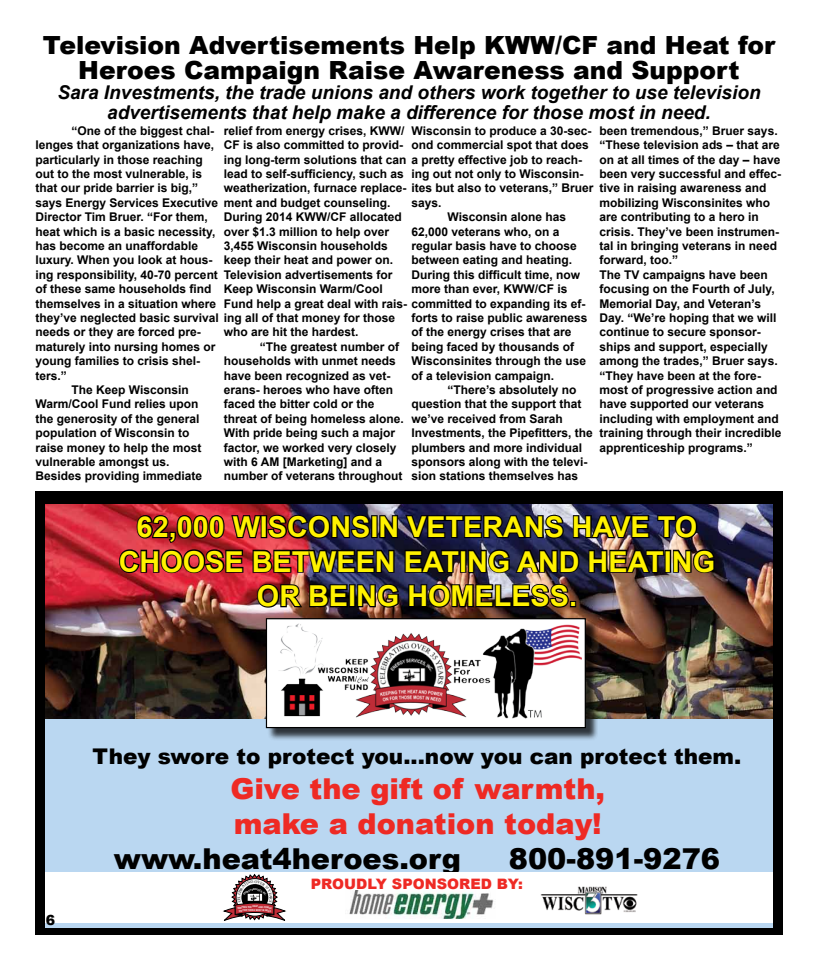
<style>
.page{position:relative;width:819px;height:972px;background:#fff}
.page>*{position:absolute;margin:0;border:0;box-sizing:border-box;transform-origin:0 0}
.t1{font:700 28.8px "Arial";color:#fff200}
.t2{font:900 28.8px/34.6px "Arial";color:#ee2a24}
.t3{font:900 28.8px "Arial";color:#000}
.t4{font:900 25px/25px "Arial";color:#000;text-align:center}
.t5{font:900 21.6px "Arial";color:#000}
.t6{font:italic 700 19px/20px "Arial";color:#000;text-align:center}
.t7{font:900 14.4px "Arial";color:#ee2a24}
.t8{font:900 14px "Arial";color:#000}
.t9{font:700 12px/14.4px "Arial";color:#000}
.t10{font:700 2.6px "Arial Narrow";color:#fff}
</style>
<div class="page">
<div style="left:36px;top:492px;width:747px;height:443px;background:#000"></div>
<div style="left:46px;top:710px;width:727px;height:217px;background:#bad7f1"></div>
<img style="left:46px;top:505px;width:727px;height:214px">
<div style="left:267px;top:620px;width:331px;height:121px;background:#000;opacity:.75"></div>
<div style="left:266px;top:619px;width:319px;height:109px;background:#fff"></div>
<img style="left:279px;top:624px;width:303px;height:95px">
<div style="left:266px;top:618px;width:320px;height:110px;border:1px solid #000"></div>
<img style="left:118px;top:512px;width:598px;height:97px">
<div style="left:46px;top:872px;width:727px;height:51px;background:#fff"></div>
<img style="left:540px;top:886px;width:98px;height:29px">
<img style="left:349px;top:890px;width:145px;height:29px">
<svg style="left:224px;top:874px;width:61px;height:47px"></svg>
<h2 class="t4" style="left:43px;top:32px;width:734px">Television Advertisements Help KWW/CF and Heat for<br>Heroes Campaign Raise Awareness and Support</h2>
<h3 class="t6" style="left:57px;top:83px;width:705px">Sara Investments, the trade unions and others work together to use television advertisements that help make a difference for those most in need.</h3>
<p class="t9" style="left:72px;top:124px;width:144px">“One of the biggest chal-</p>
<p class="t9" style="left:36px;top:138px;width:180px">lenges that organizations have,</p>
<p class="t9" style="left:36px;top:152px;width:169px">particularly in those reaching</p>
<p class="t9" style="left:36px;top:167px;width:168px">out to the most vulnerable, is</p>
<p class="t9" style="left:36px;top:181px;width:164px">that our pride barrier is big,”</p>
<p class="t9" style="left:36px;top:196px;width:184px">says Energy Services Executive</p>
<p class="t9" style="left:36px;top:210px;width:174px">Director Tim Bruer. “For them,</p>
<p class="t9" style="left:36px;top:224px;width:181px">heat which is a basic necessity,</p>
<p class="t9" style="left:36px;top:239px;width:164px">has become an unaffordable</p>
<p class="t9" style="left:36px;top:253px;width:179px">luxury. When you look at hous-</p>
<p class="t9" style="left:36px;top:268px;width:184px">ing responsibility, 40-70 percent</p>
<p class="t9" style="left:36px;top:282px;width:178px">of these same households find</p>
<p class="t9" style="left:36px;top:296px;width:182px">themselves in a situation where</p>
<p class="t9" style="left:36px;top:311px;width:361px">they’ve neglected basic survival ing all of that money for those</p>
<p class="t9" style="left:36px;top:325px;width:167px">needs or they are forced pre-</p>
<p class="t9" style="left:36px;top:340px;width:182px">maturely into nursing homes or</p>
<p class="t9" style="left:36px;top:354px;width:166px">young families to crisis shel-</p>
<p class="t9" style="left:36px;top:368px;width:33px">ters.”</p>
<p class="t9" style="left:72px;top:383px;width:119px">The Keep Wisconsin</p>
<p class="t9" style="left:36px;top:397px;width:164px">Warm/Cool Fund relies upon</p>
<p class="t9" style="left:36px;top:412px;width:166px">the generosity of the general</p>
<p class="t9" style="left:36px;top:426px;width:155px">population of Wisconsin to</p>
<p class="t9" style="left:36px;top:440px;width:168px">raise money to help the most</p>
<p class="t9" style="left:36px;top:455px;width:136px">vulnerable amongst us.</p>
<p class="t9" style="left:36px;top:469px;width:168px">Besides providing immediate</p>
<p class="t9" style="left:224px;top:124px;width:371px">relief from energy crises, KWW/<br>CF is also committed to provid-<br>ing long-term solutions that can a pretty effective job to reach&shy;lead to self-sufficiency, such as<br>weatherization, furnace replace- ites but also to veterans,” Bruer ment and budget counseling.<br>During 2014 KWW/CF allocated<br>over $1.3 million to help over<br>3,455 Wisconsin households<br>keep their heat and power on.<br>Television advertisements for<br>Keep Wisconsin Warm/Cool<br>Fund help a great deal with rais- committed to expanding its ef-</p>
<p class="t9" style="left:224px;top:325px;width:136px">who are hit the hardest.</p>
<p class="t9" style="left:260px;top:340px;width:141px">“The greatest number of</p>
<p class="t9" style="left:224px;top:354px;width:174px">households with unmet needs</p>
<p class="t9" style="left:224px;top:368px;width:168px">have been recognized as vet-</p>
<p class="t9" style="left:224px;top:383px;width:171px">erans- heroes who have often</p>
<p class="t9" style="left:224px;top:397px;width:152px">faced the bitter cold or the</p>
<p class="t9" style="left:224px;top:412px;width:182px">threat of being homeless alone.</p>
<p class="t9" style="left:224px;top:426px;width:173px">With pride being such a major</p>
<p class="t9" style="left:224px;top:440px;width:174px">factor, we worked very closely</p>
<p class="t9" style="left:224px;top:455px;width:160px">with 6 AM [Marketing] and a</p>
<p class="t9" style="left:224px;top:469px;width:180px">number of veterans throughout</p>
<p class="t9" style="left:411px;top:124px;width:181px">Wisconsin to produce a 30-sec&shy;ond commercial spot that does</p>
<p class="t9" style="left:411px;top:167px;width:173px">ing out not only to Wisconsin-</p>
<p class="t9" style="left:411px;top:196px;width:32px">says.</p>
<p class="t9" style="left:411px;top:210px;width:170px;text-indent:36px">Wisconsin alone has<br>62,000 veterans who, on a regular basis have to choose between eating and heating.<br>During this difficult time, now more than ever, KWW/CF is</p>
<p class="t9" style="left:411px;top:311px;width:178px">forts to raise public awareness of the energy crises that are being faced by thousands of<br>Wisconsinites through the use of a television campaign.</p>
<p class="t9" style="left:411px;top:383px;width:183px;text-indent:36px">“There’s absolutely no question that the support that we’ve received from Sarah<br>Investments, the Pipefitters, the plumbers and more individual sponsors along with the televi&shy;sion stations themselves has</p>
<p class="t9" style="left:600px;top:124px;width:184px">been tremendous,” Bruer says. “These television ads – that are on at all times of the day – have been very successful and effec&shy;tive in raising awareness and mobilizing Wisconsinites who are contributing to a hero in crisis. They’ve been instrumen&shy;tal in bringing veterans in need forward, too.”<br>The TV campaigns have been focusing on the Fourth of July,<br>Memorial Day, and Veteran’s<br>Day. “We’re hoping that we will continue to secure sponsor&shy;ships and support, especially among the trades,” Bruer says. “They have been at the fore&shy;most of progressive action and have supported our veterans including with employment and training through their incredible apprenticeship programs.”</p>
<h1 class="t1" style="left:137px;top:508px;width:142px">62,000 Wisconsin</h1>
<h1 class="t1" style="left:407px;top:508px;width:40px">Veterans</h1>
<h1 class="t1" style="left:572px;top:508px;width:20px">have</h1>
<h1 class="t1" style="left:658px;top:508px;width:20px">to</h1>
<h1 class="t1" style="left:119px;top:542px;width:22px">choose</h1>
<h1 class="t1" style="left:252px;top:542px;width:21px">between</h1>
<h1 class="t1" style="left:404px;top:542px;width:19px">eating</h1>
<h1 class="t1" style="left:517px;top:542px;width:22px">and</h1>
<h1 class="t1" style="left:588px;top:542px;width:19px">heating</h1>
<h1 class="t1" style="left:257px;top:577px;width:70px">or being</h1>
<h1 class="t1" style="left:407px;top:577px;width:21px">homeless</h1>
<h1 class="t1" style="left:569px;top:577px;width:10px">.</h1>
<p class="t8" style="left:46px;top:910px;width:11px">6</p>
<h3 class="t5" style="left:93px;top:740px;width:650px">They swore to protect you...now you can protect them.</h3>
<h1 class="t2" style="left:230px;top:771px;width:376px">Give the gift of warmth, make a donation today!</h1>
<h1 class="t3" style="left:114px;top:838px;width:349px">www.heat4heroes.org</h1>
<h1 class="t3" style="left:509px;top:838px;width:213px">800-891-9276</h1>
<p class="t7" style="left:311px;top:873px;width:12px">prou</p>
<p class="t7" style="left:356px;top:873px;width:48px">dly sponsore</p>
<p class="t7" style="left:481px;top:873px;width:44px">d by:</p>
<p class="t10" style="left:254px;top:905px;width:3px">E</p>
<p class="t10" style="left:254px;top:908px;width:3px">E</p>
</div>
